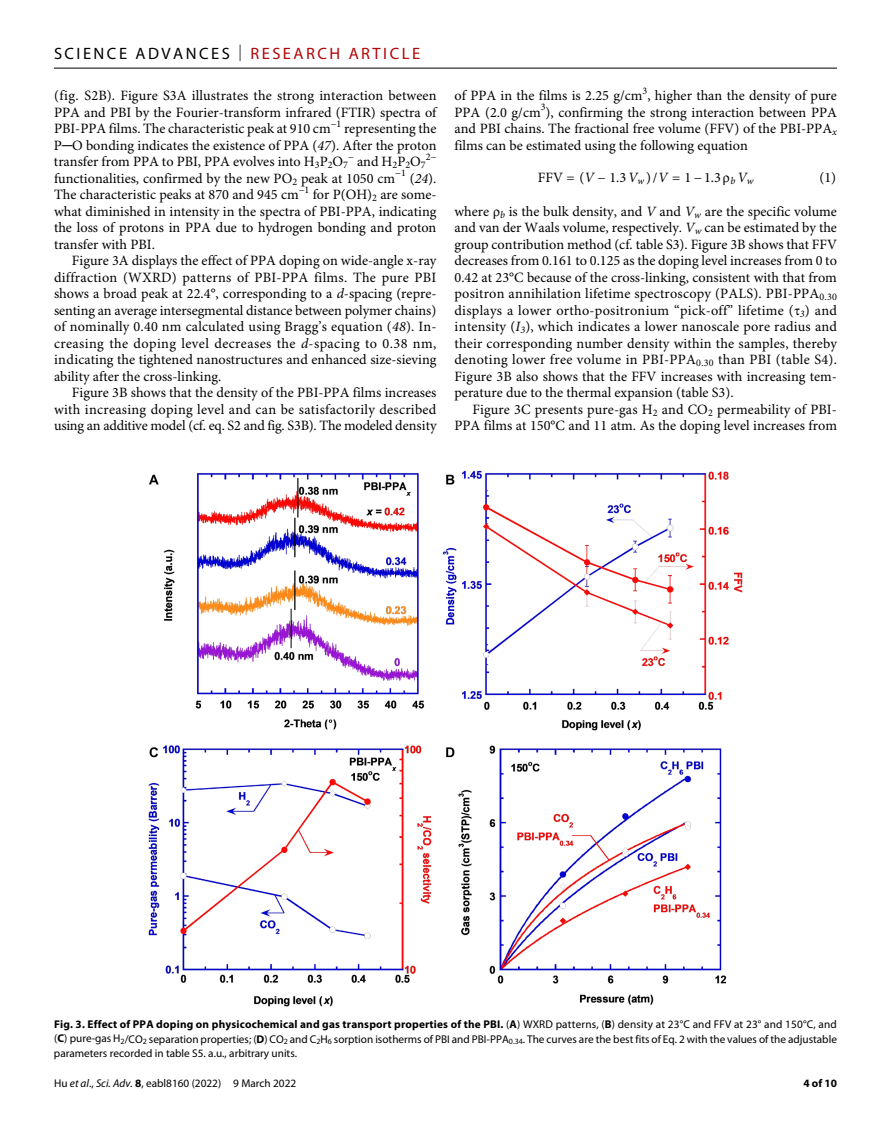
<style>
.page{position:relative;width:891px;height:1134px;background:#fff}
.page>*{position:absolute;margin:0;border:0;box-sizing:border-box;transform-origin:0 0}
.t1{font:16.5px "Myriad Pro";letter-spacing:.15em;color:#000}
.t2{font:14.25px/16.5px "Minion Pro";color:#000;text-align:justify}
.t3{font:11.25px/15px "Myriad Pro";color:#000;text-align:justify}
.t4{font:700 11.25px "Myriad Pro";color:#000}
.t5{font:10.05px "Minion Pro";color:#000}
.s1{font-weight:300}
.s2{color:#b10508}
.s3{font-family:"STIX General"}
.s4{font-style:italic}
.s5{font-weight:700}
</style>
<div class="page">
<hr style="left:54px;top:68px;width:783px;height:1px;background:#000">
<img style="left:149px;top:470px;width:593px;height:536px">
<p class="t1" style="left:54px;top:40px;width:368px">SCIENCE ADVANCES <span class="s1">|</span> <span class="s2">RESEARCH ARTICLE</span></p>
<p class="t2" style="left:54px;top:89px;width:384px">(fig. S2B). Figure S3A illustrates the strong interaction between PPA and PBI by the Fourier-transform infrared (FTIR) spectra of PBI-PPA films. The characteristic peak at 910 cm<sup>−1</sup> representing the P<span class="s3">─</span>O bonding indicates the existence of PPA (<span class="s4">47</span>). After the proton transfer from PPA to PBI, PPA evolves into H<sub>3</sub>P<sub>2</sub>O<sub>7</sub><sup>−</sup> and H<sub>2</sub>P<sub>2</sub>O<sub>7</sub></p>
<p class="t5" style="left:426px;top:150px;width:12px">2−</p>
<p class="t2" style="left:54px;top:171px;width:384px">functionalities, confirmed by the new PO<sub>2</sub> peak at 1050 cm<sup>−1</sup> (<span class="s4">24</span>).<br>The characteristic peaks at 870 and 945 cm<sup>−1</sup> for P(OH)<sub>2</sub> are some&shy;what diminished in intensity in the spectra of PBI-PPA, indicating the loss of protons in PPA due to hydrogen bonding and proton transfer with PBI.</p>
<p class="t2" style="left:54px;top:254px;width:384px;text-indent:18px">Figure 3A displays the effect of PPA doping on wide-angle x-ray diffraction (WXRD) patterns of PBI-PPA films. The pure PBI shows a broad peak at 22.4°, corresponding to a <span class="s4">d</span>-spacing (repre&shy;senting an average intersegmental distance between polymer chains) of nominally 0.40 nm calculated using Bragg’s equation (<span class="s4">48</span>). In&shy;creasing the doping level decreases the <span class="s4">d</span>-spacing to 0.38 nm, indicating the tightened nanostructures and enhanced size-sieving ability after the cross-linking.</p>
<p class="t2" style="left:54px;top:386px;width:384px;text-indent:18px">Figure 3B shows that the density of the PBI-PPA films increases with increasing doping level and can be satisfactorily described using an additive model (cf. eq. S2 and fig. S3B). The modeled density</p>
<p class="t2" style="left:454px;top:89px;width:384px">of PPA in the films is 2.25 g/cm<sup>3</sup>, higher than the density of pure PPA (2.0 g/cm<sup>3</sup>), confirming the strong interaction between PPA and PBI chains. The fractional free volume (FFV) of the PBI-PPA<sub>x </sub>films can be estimated using the following equation</p>
<p class="t2" style="left:538px;top:171px;width:217px">FFV = (<span class="s4">V</span> − 1.3 <span class="s4">V</span><sub>w</sub>)/<span class="s4">V</span> = 1−1.3 <sub>b</sub> <span class="s4">V</span><sub>w</sub></p>
<p class="t2" style="left:820px;top:171px;width:18px">(1)</p>
<p class="t2" style="left:454px;top:204px;width:384px">where <sub>b</sub> is the bulk density, and <span class="s4">V</span> and <span class="s4">V</span><sub>w</sub> are the specific volume and van der Waals volume, respectively. <span class="s4">V</span><sub>w</sub> can be estimated by the group contribution method (cf. table S3). Figure 3B shows that FFV decreases from 0.161 to 0.125 as the doping level increases from 0 to 0.42 at 23°C because of the cross-linking, consistent with that from positron annihilation lifetime spectroscopy (PALS). PBI-PPA<sub>0.30 </sub>displays a lower ortho-positronium “pick-off” lifetime (▼<sub>3</sub>) and intensity (<span class="s4">I</span><sub>3</sub>), which indicates a lower nanoscale pore radius and their corresponding number density within the samples, thereby denoting lower free volume in PBI-PPA<sub>0.30</sub> than PBI (table S4).<br>Figure 3B also shows that the FFV increases with increasing tem&shy;perature due to the thermal expansion (table S3).</p>
<p class="t2" style="left:454px;top:402px;width:384px;text-align:right">Figure 3C presents pure-gas H<sub>2</sub> and CO<sub>2</sub> permeability of PBI-<br>PPA films at 150°C and 11 atm. As the doping level increases from</p>
<p class="t3" style="left:54px;top:1016px;width:785px"><span class="s5">Fig. 3. Effect of PPA doping on physicochemical and gas transport properties of the PBI.</span> (<span class="s5">A</span>) WXRD patterns, (<span class="s5">B</span>) density at 23°C and FFV at 23° and 150°C, and (<span class="s5">C</span>) pure-gas H<sub>2</sub>/CO<sub>2</sub> separation properties; (<span class="s5">D</span>) CO<sub>2</sub> and C<sub>2</sub>H<sub>6</sub> sorption isotherms of PBI and PBI-PPA<sub>0.34</sub>. The curves are the best fits of Eq. 2 with the values of the adjustable parameters recorded in table S5. a.u., arbitrary units.</p>
<p class="t3" style="left:54px;top:1076px;width:244px">Hu <span class="s4">et al</span>., <span class="s4">Sci. Adv.</span> <span class="s5">8</span>, eabl8160 (2022) 9 March 2022</p>
<p class="t4" style="left:803px;top:1074px;width:35px">4 of 10</p>
</div>
